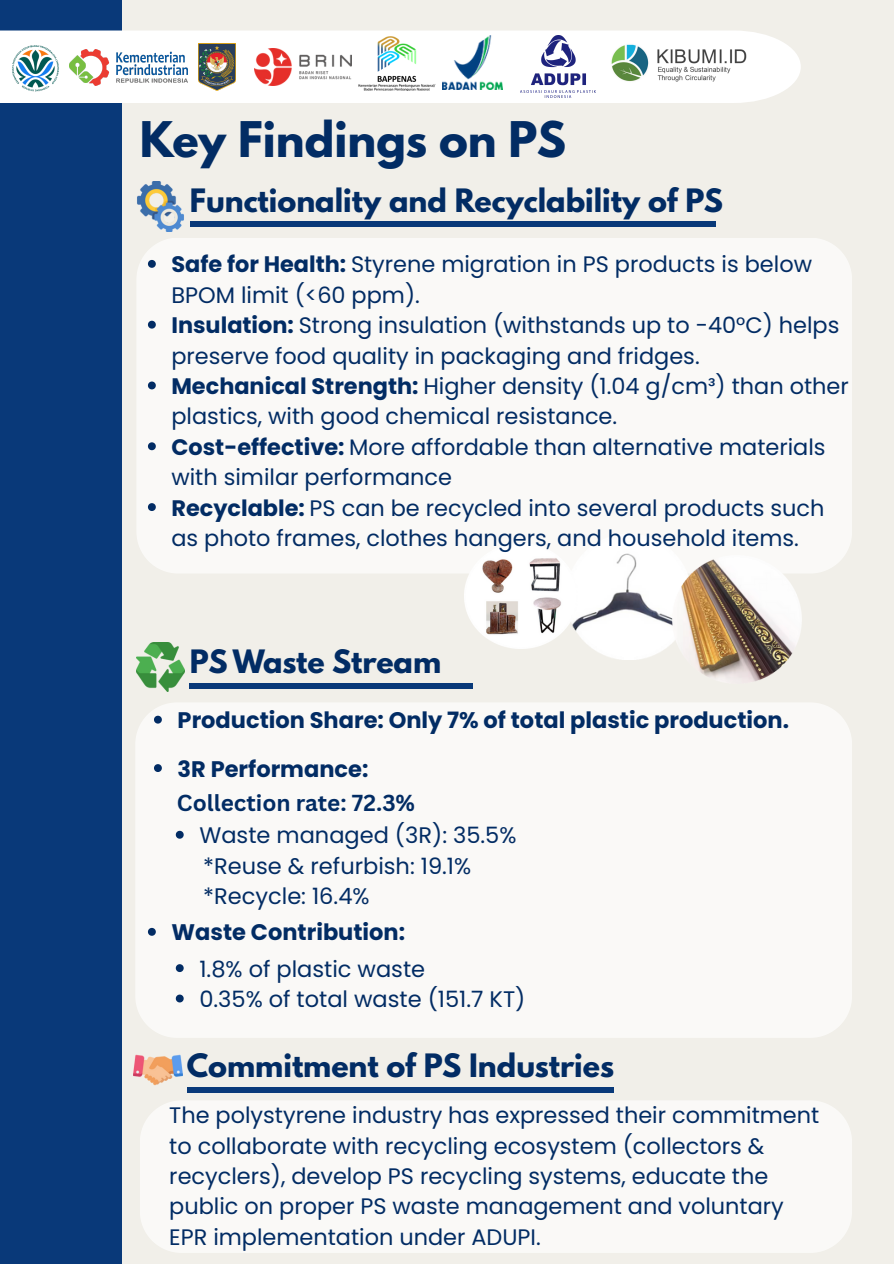
<style>
.page{position:relative;width:894px;height:1264px;background:#fff}
.page>*{position:absolute;margin:0;border:0;box-sizing:border-box;transform-origin:0 0}
.t1{font:700 43.5px "League Spartan";color:#022c64}
.t2{font:700 28.5px "League Spartan";color:#022c64}
.t3{font:22.5px "Poppins";color:#022c64}
.t4{font:700 22.5px "Poppins";color:#022c64}
.t5{font:700 22.5px "Canva Sans";color:#022c64}
.t6{font:22.35px/30.5px "Poppins";color:#022c64}
.s1{font-weight:700}
</style>
<div class="page">
<div style="left:0;top:0;width:893px;height:1263px;background:#f1efe9"></div>
<div style="left:0;top:0;width:122px;height:1263px;background:#093979"></div>
<div style="left:0;top:31px;width:800px;height:72px;background:#fff"></div>
<img style="left:254px;top:48px;width:97px;height:37px">
<img style="left:198px;top:43px;width:37px;height:47px">
<img style="left:0;top:35px;width:70px;height:66px">
<img style="left:70px;top:50px;width:117px;height:36px">
<img style="left:358px;top:36px;width:78px;height:54px">
<img style="left:442px;top:35px;width:60px;height:54px">
<img style="left:602px;top:37px;width:160px;height:53px">
<img style="left:521px;top:35px;width:74px;height:62px">
<div style="left:137px;top:238px;width:714px;height:335px;background:#faf9f7"></div>
<div style="left:190px;top:222px;width:525px;height:5px;background:#093979"></div>
<div style="left:190px;top:683px;width:283px;height:5px;background:#093979"></div>
<div style="left:136px;top:703px;width:715px;height:334px;background:#faf9f7"></div>
<div style="left:187px;top:1086px;width:427px;height:6px;background:#093979"></div>
<img style="left:566px;top:534px;width:125px;height:125px">
<img style="left:672px;top:555px;width:129px;height:126px">
<div style="left:140px;top:1101px;width:711px;height:151px;background:#faf9f7"></div>
<img style="left:137px;top:181px;width:47px;height:51px">
<img style="left:133px;top:1054px;width:50px;height:32px">
<img style="left:136px;top:642px;width:49px;height:49px">
<img style="left:464px;top:543px;width:113px;height:105px">
<svg style="left:148px;top:260px;width:8px;height:8px"></svg>
<svg style="left:148px;top:321px;width:8px;height:7px"></svg>
<svg style="left:148px;top:381px;width:8px;height:8px"></svg>
<svg style="left:148px;top:442px;width:8px;height:8px"></svg>
<svg style="left:148px;top:503px;width:8px;height:8px"></svg>
<svg style="left:154px;top:715px;width:8px;height:8px"></svg>
<svg style="left:154px;top:764px;width:8px;height:8px"></svg>
<svg style="left:176px;top:830px;width:8px;height:8px"></svg>
<svg style="left:148px;top:927px;width:8px;height:8px"></svg>
<svg style="left:176px;top:964px;width:8px;height:8px"></svg>
<svg style="left:176px;top:994px;width:8px;height:8px"></svg>
<h2 class="t1" style="left:140px;top:118px;width:427px">Key Findings on PS</h2>
<h1 class="t2" style="left:190px;top:186px;width:534px">Functionality and Recyclability of PS</h1>
<p class="t6" style="left:171px;top:249px;width:642px"><span class="s1">Safe for Health:</span> Styrene migration in PS products is below<br>BPOM limit (&lt;60 ppm).</p>
<p class="t6" style="left:171px;top:310px;width:669px"><span class="s1">Insulation:</span> Strong insulation (withstands up to -40°C) helps preserve food quality in packaging and fridges.</p>
<p class="t6" style="left:171px;top:371px;width:678px"><span class="s1">Mechanical Strength:</span> Higher density (1.04 g/cm³) than other plastics, with good chemical resistance.</p>
<p class="t6" style="left:171px;top:431px;width:655px"><span class="s1">Cost-effective:</span> More affordable than alternative materials with similar performance</p>
<p class="t6" style="left:171px;top:492px;width:654px"><span class="s1">Recyclable:</span> PS can be recycled into several products such as photo frames, clothes hangers, and household items.</p>
<p class="t2" style="left:190px;top:647px;width:253px">PS Waste Stream</p>
<p class="t4" style="left:177px;top:704px;width:612px">Production Share: Only 7% of total plastic production.</p>
<p class="t4" style="left:177px;top:753px;width:192px">3R Performance:</p>
<p class="t5" style="left:177px;top:787px;width:239px">Collection rate: 72.3%</p>
<p class="t3" style="left:199px;top:819px;width:318px">Waste managed (3R): 35.5%</p>
<p class="t3" style="left:203px;top:850px;width:269px">*Reuse &amp; refurbish: 19.1%</p>
<p class="t3" style="left:203px;top:880px;width:168px">*Recycle: 16.4%</p>
<h3 class="t4" style="left:171px;top:916px;width:235px">Waste Contribution:</h3>
<p class="t3" style="left:199px;top:952px;width:227px">1.8% of plastic waste</p>
<p class="t3" style="left:199px;top:983px;width:327px">0.35% of total waste (151.7 KT)</p>
<h2 class="t2" style="left:187px;top:1051px;width:429px">Commitment of PS Industries</h2>
<p class="t6" style="left:169px;top:1100px;width:651px">The polystyrene industry has expressed their commitment to collaborate with recycling ecosystem (collectors &amp; recyclers), develop PS recycling systems, educate the public on proper PS waste management and voluntary EPR implementation under ADUPI.</p>
</div>
